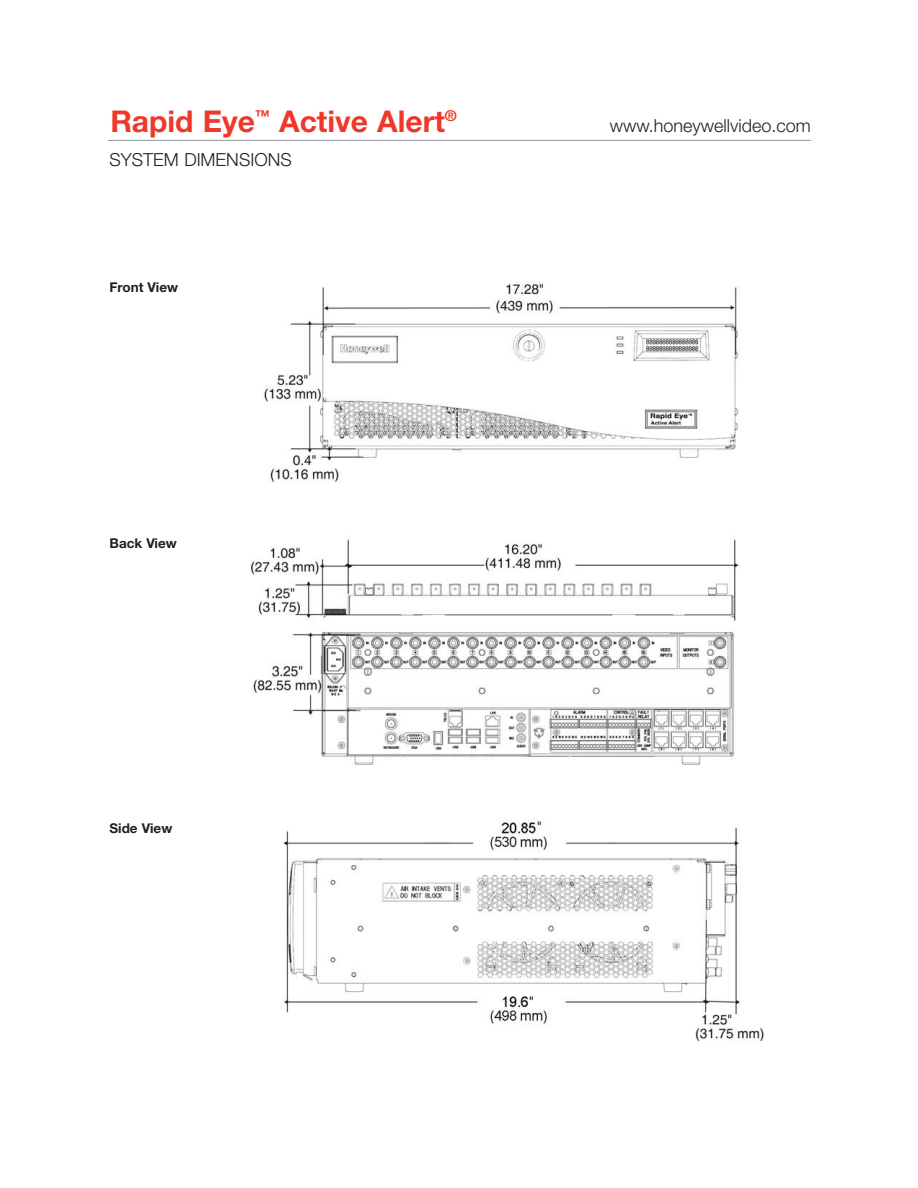
<style>
.page{position:relative;width:918px;height:1188px;background:#fff}
.page>*{position:absolute;margin:0;border:0;box-sizing:border-box;transform-origin:0 0}
.t1{font:700 30px "Helvetica Neue";color:#ef3829}
.t2{font:300 18px "Helvetica Neue";color:#231f20}
.t3{font:700 13.5px "Helvetica Neue";color:#231f20}
</style>
<div class="page">
<hr style="left:108px;top:140px;width:703px;height:1px;background:#939598">
<img style="left:251px;top:283px;width:513px;height:757px">
<div style="left:108px;top:281px;width:184px;height:27px;background:#fff"></div>
<h1 class="t1" style="left:110px;top:110px;width:348px">Rapid Eye<sup>™</sup> Active Alert<sup>®</sup></h1>
<p class="t2" style="left:110px;top:153px;width:184px">SYSTEM DIMENSIONS</p>
<p class="t3" style="left:110px;top:282px;width:70px">Front View</p>
<p class="t3" style="left:110px;top:539px;width:69px">Back View</p>
<p class="t3" style="left:110px;top:823px;width:64px">Side View</p>
<p class="t2" style="left:610px;top:119px;width:203px">www.honeywellvideo.com</p>
</div>
